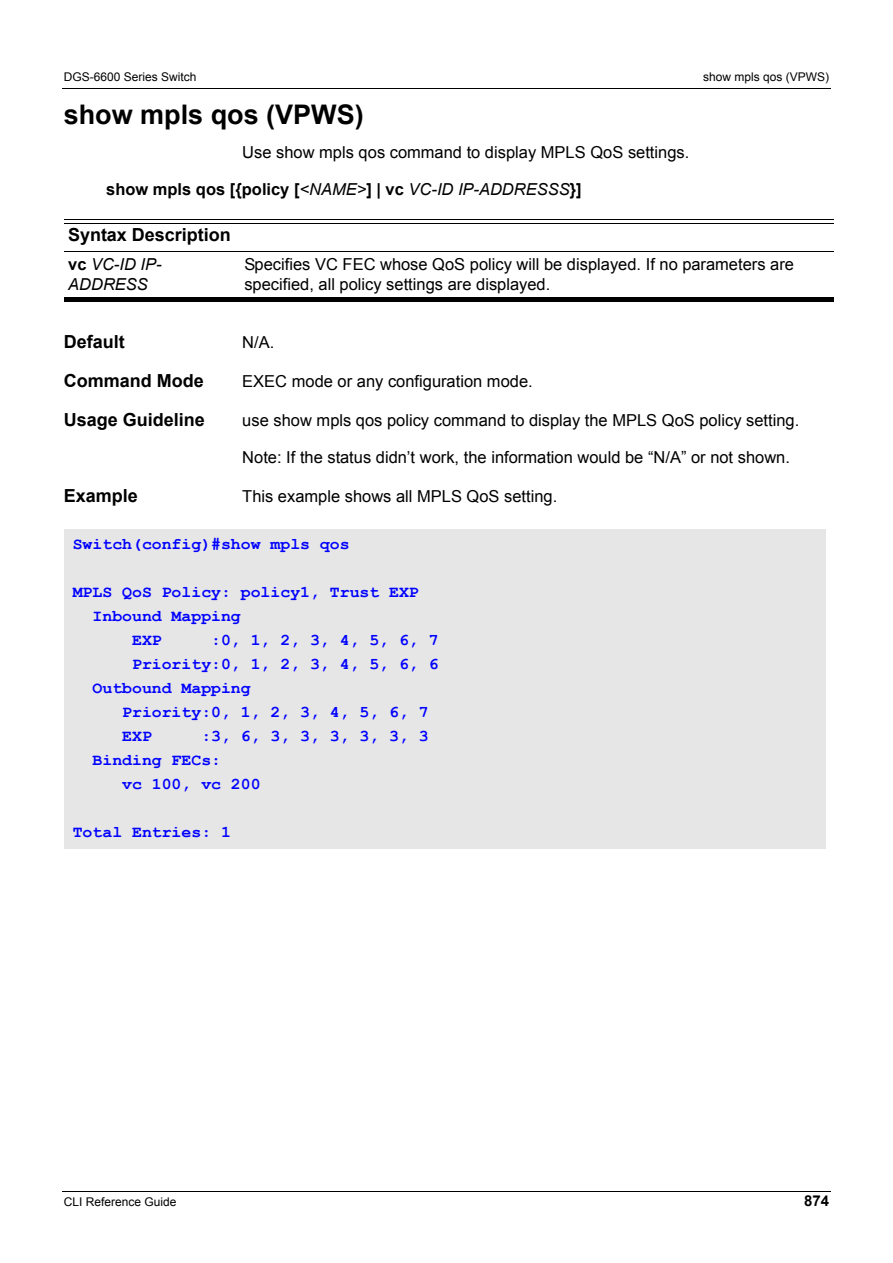
<style>
.page{position:relative;width:893px;height:1263px;background:#fff}
.page>*{position:absolute;margin:0;border:0;box-sizing:border-box;transform-origin:0 0}
.t1{font:700 27px "Arial";color:#000}
.t2{font:700 18px "Arial";color:#000}
.t3{font:16.5px/19.5px "Arial";color:#000}
.t4{font:700 16.5px "Courier New";color:#00f}
.t5{font:700 16.5px "Arial";color:#000}
.t6{font:italic 16.5px/19.5px "Arial";color:#000}
.t7{font:700 15px "Arial";color:#000}
.t8{font:12px "Arial";color:#000}
.s1{color:#fff}
.s2{font-weight:400;font-style:italic}
.s3{font-weight:700;font-style:normal}
</style>
<div class="page">
<hr style="left:62px;top:1191px;width:769px;height:1px;background:#000">
<hr style="left:62px;top:88px;width:769px;height:1px;background:#000">
<hr style="left:64px;top:219px;width:769px;height:1px;background:#000">
<hr style="left:64px;top:223px;width:769px;height:1px;background:#000">
<hr style="left:64px;top:251px;width:769px;height:1px;background:#000">
<div style="left:64px;top:297px;width:769px;height:5px;background:#000"></div>
<div style="left:64px;top:529px;width:761px;height:319px;background:#e6e6e6"></div>
<p class="t8" style="left:64px;top:70px;width:147px">DGS-6600 Series Switch <span class="s1">m</span></p>
<p class="t8" style="left:703px;top:70px;width:127px">show mpls qos (VPWS)</p>
<h1 class="t1" style="left:64px;top:100px;width:301px">show mpls qos (VPWS)</h1>
<p class="t3" style="left:242px;top:142px;width:448px">Use show mpls qos command to display MPLS QoS settings.</p>
<p class="t5" style="left:106px;top:180px;width:477px">show mpls qos [{policy [<span class="s2">&lt;NAME&gt;</span>] | vc <span class="s2">VC-ID IP-ADDRESSS</span>}]</p>
<p class="t2" style="left:68px;top:225px;width:164px">Syntax Description</p>
<p class="t6" style="left:68px;top:255px;width:95px"><span class="s3">vc</span> VC-ID IP-<br>ADDRESS</p>
<p class="t3" style="left:244px;top:255px;width:551px">Specifies VC FEC whose QoS policy will be displayed. If no parameters are specified, all policy settings are displayed.</p>
<p class="t2" style="left:64px;top:331px;width:62px">Default</p>
<p class="t3" style="left:242px;top:332px;width:34px">N/A.</p>
<p class="t2" style="left:64px;top:370px;width:141px">Command Mode</p>
<p class="t3" style="left:242px;top:371px;width:292px">EXEC mode or any configuration mode.</p>
<p class="t2" style="left:64px;top:409px;width:143px">Usage Guideline</p>
<p class="t3" style="left:242px;top:410px;width:558px">use show mpls qos policy command to display the MPLS QoS policy setting.</p>
<p class="t3" style="left:242px;top:448px;width:549px">Note: If the status didn’t work, the information would be “N/A” or not shown.</p>
<p class="t2" style="left:64px;top:485px;width:76px">Example</p>
<p class="t3" style="left:242px;top:486px;width:316px">This example shows all MPLS QoS setting.</p>
<p class="t4" style="left:73px;top:535px;width:278px">Switch(config)#show mpls qos</p>
<p class="t4" style="left:73px;top:583px;width:348px">MPLS QoS Policy: policy1, Trust EXP</p>
<p class="t4" style="left:93px;top:607px;width:150px">Inbound Mapping</p>
<p class="t4" style="left:132px;top:631px;width:31px">EXP</p>
<p class="t4" style="left:211px;top:631px;width:229px">:0, 1, 2, 3, 4, 5, 6, 7</p>
<p class="t4" style="left:132px;top:655px;width:308px">Priority:0, 1, 2, 3, 4, 5, 6, 6</p>
<p class="t4" style="left:93px;top:679px;width:160px">Outbound Mapping</p>
<p class="t4" style="left:122px;top:703px;width:308px">Priority:0, 1, 2, 3, 4, 5, 6, 7</p>
<p class="t4" style="left:122px;top:727px;width:31px">EXP</p>
<p class="t4" style="left:201px;top:727px;width:229px">:3, 6, 3, 3, 3, 3, 3, 3</p>
<p class="t4" style="left:93px;top:751px;width:130px">Binding FECs:</p>
<p class="t4" style="left:122px;top:775px;width:140px">vc 100, vc 200</p>
<p class="t4" style="left:73px;top:823px;width:160px">Total Entries: 1</p>
<p class="t8" style="left:64px;top:1195px;width:114px">CLI Reference Guide</p>
<p class="t7" style="left:804px;top:1192px;width:26px">874</p>
</div>
